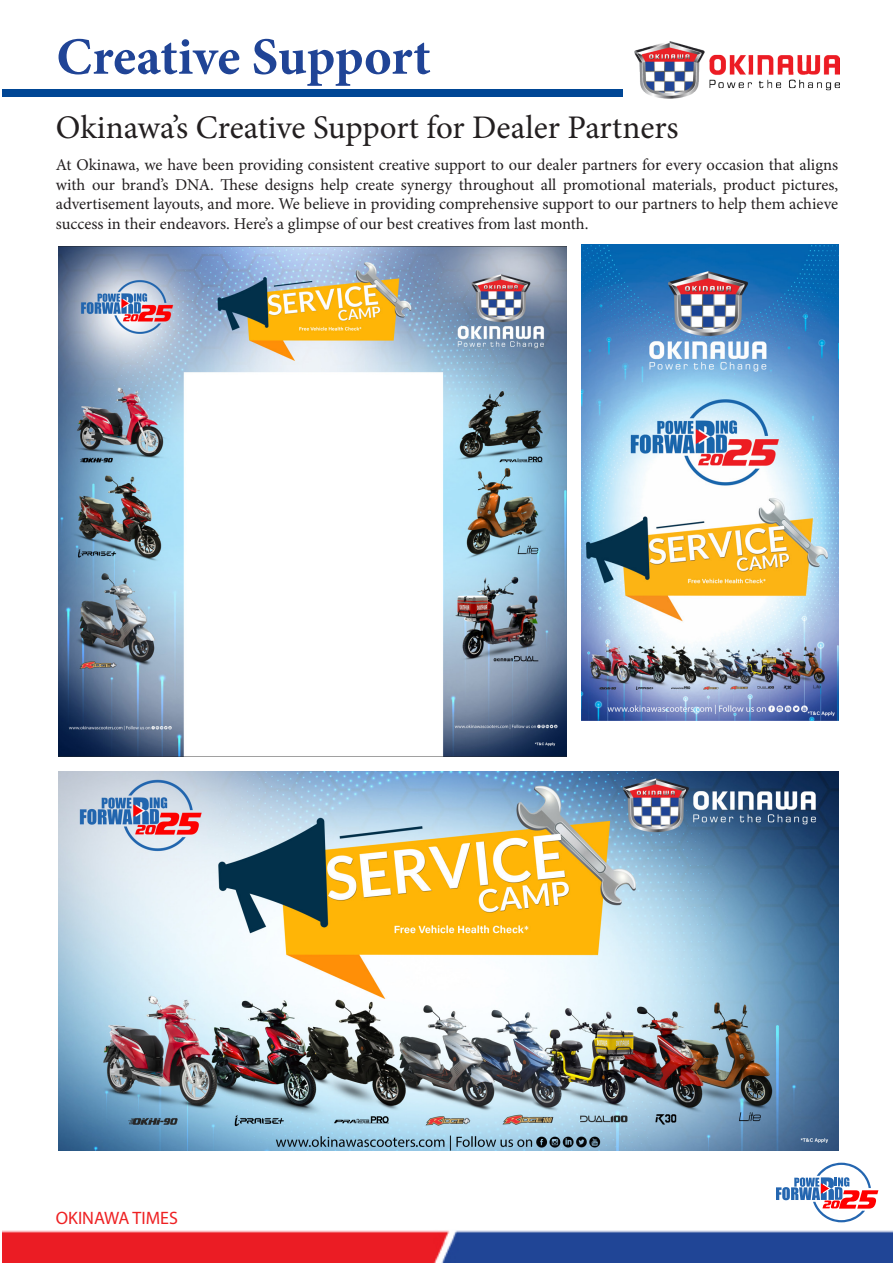
<style>
.page{position:relative;width:893px;height:1263px;background:#fff}
.page>*{position:absolute;margin:0;border:0;box-sizing:border-box;transform-origin:0 0}
.t1{font:700 52.5px "Minion Pro";letter-spacing:-.005em;color:#204496}
.t2{font:33px "Minion Pro";letter-spacing:-.005em;color:#231f20}
.t3{font:18px "Myriad Pro";color:#ee2123}
.t4{font:16.5px/19.8px "Minion Pro";letter-spacing:-.005em;color:#231f20;text-align:justify}
</style>
<div class="page">
<img style="left:634px;top:41px;width:205px;height:58px">
<div style="left:2px;top:90px;width:621px;height:7px;background:#004695"></div>
<img style="left:2px;top:1222px;width:891px;height:40px">
<img style="left:58px;top:247px;width:509px;height:510px">
<img style="left:58px;top:771px;width:780px;height:379px">
<img style="left:582px;top:245px;width:257px;height:476px">
<svg style="left:776px;top:1163px;width:102px;height:59px"></svg>
<p class="t1" style="left:56px;top:20px;width:376px">Creative Support</p>
<p class="t2" style="left:56px;top:105px;width:624px">Okinawa’s Creative Support for Dealer Partners</p>
<p class="t4" style="left:56px;top:155px;width:784px">At Okinawa, we have been providing consistent creative support to our dealer partners for every occasion that aligns with our brand’s DNA. These designs help create synergy throughout all promotional materials, product pictures, advertisement layouts, and more. We believe in providing comprehensive support to our partners to help them achieve success in their endeavors. Here’s a glimpse of our best creatives from last month.</p>
<p class="t3" style="left:56px;top:1207px;width:124px">OKINAWA TIMES</p>
</div>
